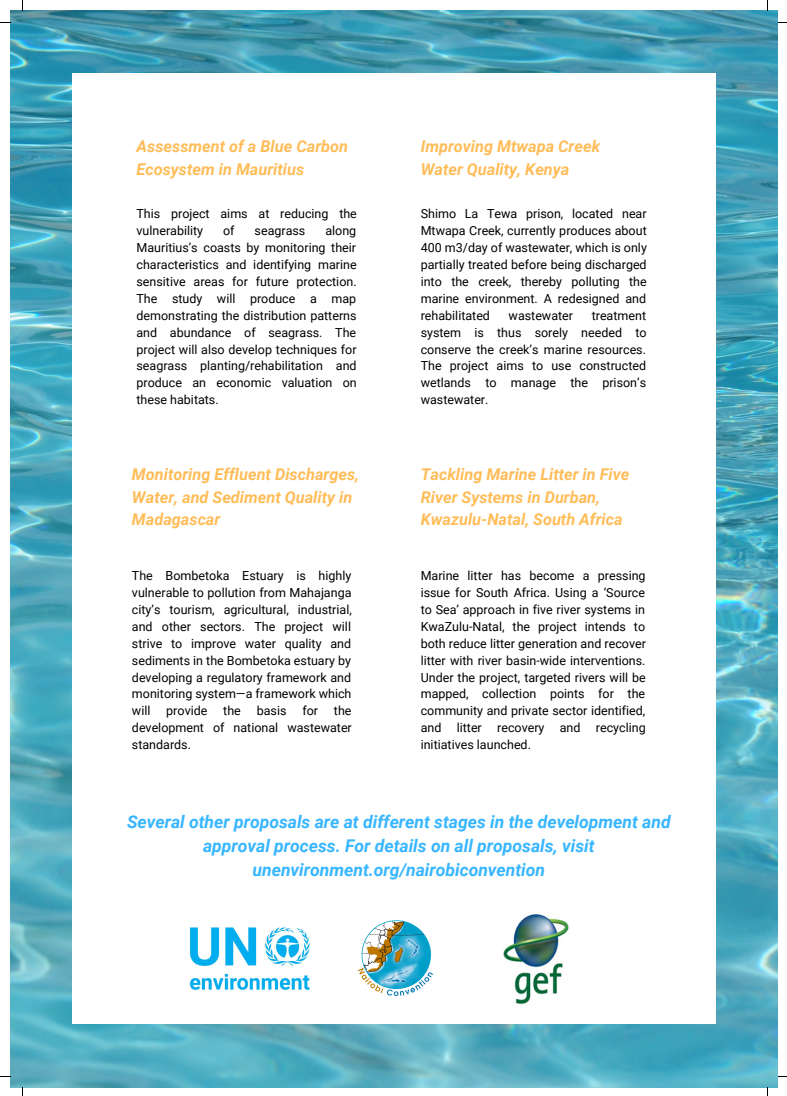
<style>
.page{position:relative;width:787px;height:1096px;background:#fff}
.page>*{position:absolute;margin:0;border:0;box-sizing:border-box;transform-origin:0 0}
.t1{font:italic 700 17.5px/24.4px "Roboto";color:#38b6ff;text-align:center}
.t2{font:italic 700 16.25px/22.5px "Roboto";color:#ffbd59}
.t3{font:12.5px/16.9px "Roboto";color:#000;text-align:justify}
</style>
<div class="page">
<img style="left:10px;top:10px;width:768px;height:1076px">
<div style="left:72px;top:73px;width:644px;height:950px;background:#fff"></div>
<img style="left:189px;top:927px;width:121px;height:63px">
<img style="left:358px;top:920px;width:74px;height:75px">
<img style="left:503px;top:913px;width:66px;height:92px">
<h2 class="t2" style="left:136px;top:135px;width:213px">Assessment of a Blue Carbon<br>Ecosystem in Mauritius</h2>
<p class="t3" style="left:136px;top:205px;width:222px">This project aims at reducing the vulnerability</p>
<p class="t3" style="left:223px;top:222px;width:13px">of</p>
<p class="t3" style="left:255px;top:222px;width:52px">seagrass</p>
<p class="t3" style="left:136px;top:222px;width:222px;text-indent:189px">along Mauritius’s coasts by monitoring their characteristics and identifying marine sensitive areas for future protection.<br>The study will produce a map demonstrating the distribution patterns and abundance of seagrass. The project will also develop techniques for seagrass planting/rehabilitation and produce an economic valuation on these habitats.</p>
<h2 class="t2" style="left:132px;top:463px;width:229px">Monitoring Effluent Discharges,<br>Water, and Sediment Quality in<br>Madagascar</h2>
<p class="t3" style="left:132px;top:567px;width:221px">The Bombetoka Estuary is highly vulnerable to pollution from Mahajanga city’s tourism, agricultural, industrial, and other sectors. The project will strive to improve water quality and sediments in the Bombetoka estuary by developing a regulatory framework and monitoring system—a framework which will</p>
<p class="t3" style="left:166px;top:702px;width:43px">provide</p>
<p class="t3" style="left:223px;top:702px;width:19px">the</p>
<p class="t3" style="left:257px;top:702px;width:31px">basis</p>
<p class="t3" style="left:302px;top:702px;width:17px">for</p>
<p class="t3" style="left:132px;top:702px;width:221px;text-indent:202px">the development of national wastewater standards.</p>
<h2 class="t2" style="left:421px;top:135px;width:181px">Improving Mtwapa Creek<br>Water Quality, Kenya</h2>
<p class="t3" style="left:421px;top:205px;width:228px">Shimo La Tewa prison, located near Mtwapa Creek, currently produces about 400 m3/day of wastewater, which is only partially treated before being discharged into the creek, thereby polluting the marine environment. A redesigned and rehabilitated</p>
<p class="t3" style="left:421px;top:307px;width:227px;text-indent:171px">treatment system is thus sorely needed to conserve the creek’s marine resources.<br>The project aims to use constructed wetlands to manage the prison’s wastewater.</p>
<p class="t3" style="left:509px;top:307px;width:66px">wastewater</p>
<h2 class="t2" style="left:421px;top:463px;width:210px">Tackling Marine Litter in Five<br>River Systems in Durban,<br>Kwazulu-Natal, South Africa</h2>
<p class="t3" style="left:421px;top:567px;width:227px">Marine litter has become a pressing issue for South Africa. Using a ‘Source to Sea’ approach in five river systems in KwaZulu-Natal, the project intends to both reduce litter generation and recover litter with river basin-wide interventions.<br>Under the project, targeted rivers will be mapped, collection points for the community and private sector identified, and litter recovery and recycling initiatives launched.</p>
<h1 class="t1" style="left:127px;top:809px;width:545px">Several other proposals are at different stages in the development and approval process. For details on all proposals, visit unenvironment.org/nairobiconvention</h1>
</div>
